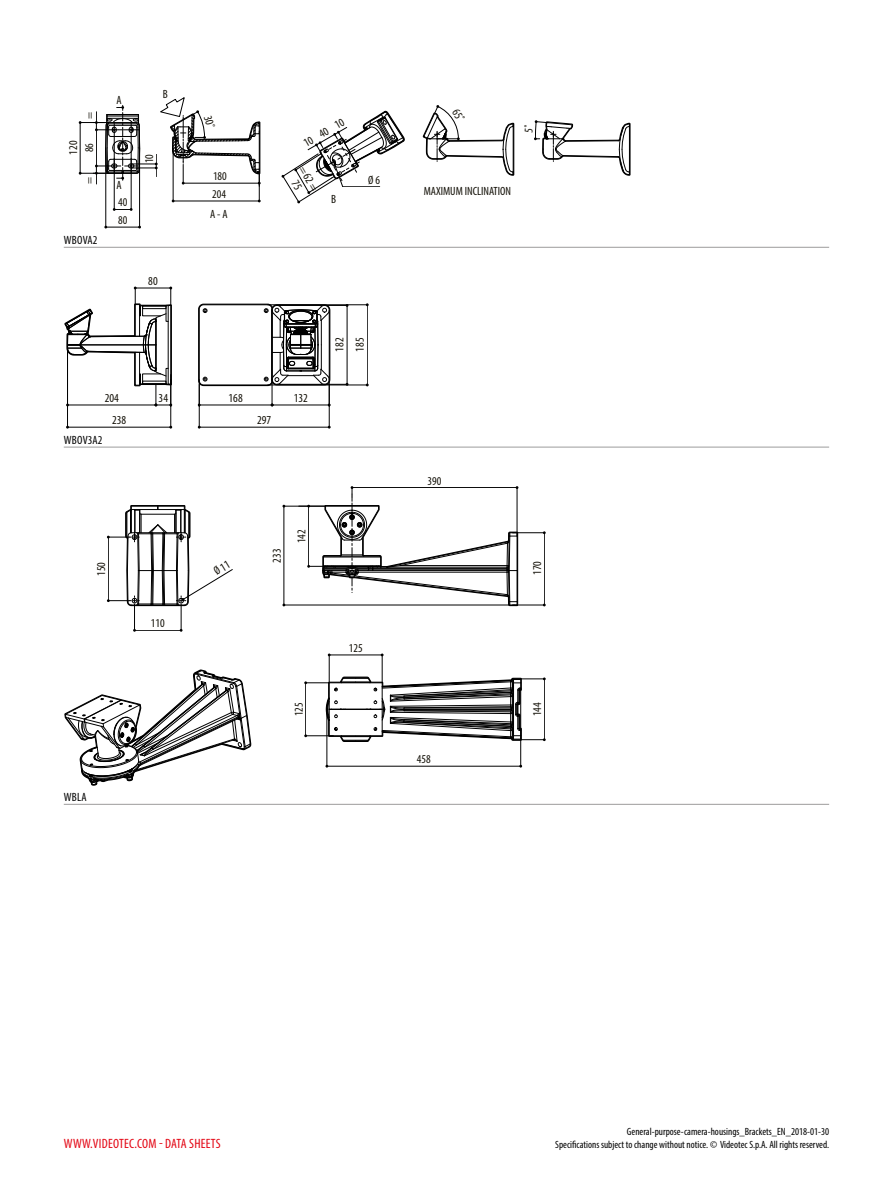
<style>
.page{position:relative;width:893px;height:1191px;background:#fff}
.page>*{position:absolute;margin:0;border:0;box-sizing:border-box;transform-origin:0 0}
.t1{font:condensed 13.5px "Myriad Pro";letter-spacing:.02em;color:#e30513}
.t2{font:condensed 12.15px/20.2px "Myriad Pro";color:#131007}
.t3{font:condensed 12px/17.9px "Myriad Pro";color:#131007}
.t4{font:condensed 12px "Myriad Pro";letter-spacing:.015em;color:#000}
.t5{font:condensed 10.5px "Myriad Pro";color:#000}
</style>
<div class="page">
<hr style="left:173px;top:148px;width:1px;height:53px;background:#000">
<hr style="left:259px;top:171px;width:1px;height:30px;background:#000">
<hr style="left:173px;top:201px;width:86px;height:1px;background:#000">
<hr style="left:106px;top:148px;width:1px;height:79px;background:#000">
<hr style="left:139px;top:148px;width:1px;height:79px;background:#000">
<hr style="left:106px;top:227px;width:34px;height:1px;background:#000">
<hr style="left:114px;top:136px;width:1px;height:73px;background:#000">
<hr style="left:131px;top:136px;width:1px;height:73px;background:#000">
<svg style="left:113px;top:208px;width:20px;height:3px"></svg>
<hr style="left:64px;top:247px;width:765px;height:1px;background:#9d9c9c">
<hr style="left:329px;top:384px;width:1px;height:43px;background:#000">
<hr style="left:199px;top:384px;width:1px;height:43px;background:#000">
<hr style="left:199px;top:427px;width:130px;height:1px;background:#000">
<svg style="left:198px;top:304px;width:150px;height:102px"></svg>
<hr style="left:268px;top:304px;width:99px;height:1px;background:#000">
<hr style="left:268px;top:385px;width:99px;height:1px;background:#000">
<hr style="left:367px;top:305px;width:1px;height:80px;background:#000">
<hr style="left:170px;top:384px;width:1px;height:43px;background:#000">
<hr style="left:67px;top:350px;width:1px;height:77px;background:#000">
<hr style="left:68px;top:427px;width:103px;height:1px;background:#000">
<svg style="left:64px;top:286px;width:108px;height:120px"></svg>
<hr style="left:64px;top:447px;width:765px;height:1px;background:#9d9c9c">
<svg style="left:65px;top:670px;width:186px;height:115px"></svg>
<hr style="left:284px;top:506px;width:42px;height:1px;background:#000">
<hr style="left:284px;top:605px;width:226px;height:1px;background:#000">
<hr style="left:284px;top:506px;width:1px;height:99px;background:#000">
<svg style="left:304px;top:653px;width:242px;height:88px"></svg>
<hr style="left:520px;top:688px;width:1px;height:78px;background:#000">
<hr style="left:327px;top:709px;width:1px;height:57px;background:#000">
<hr style="left:327px;top:766px;width:194px;height:1px;background:#000">
<svg style="left:299px;top:486px;width:247px;height:120px"></svg>
<hr style="left:64px;top:804px;width:765px;height:1px;background:#9d9c9c">
<svg style="left:423px;top:105px;width:91px;height:71px"></svg>
<svg style="left:534px;top:120px;width:97px;height:56px"></svg>
<svg style="left:282px;top:111px;width:123px;height:92px"></svg>
<svg style="left:79px;top:97px;width:182px;height:89px"></svg>
<svg style="left:107px;top:506px;width:126px;height:126px"></svg>
<p class="t3" style="left:81px;top:119px;width:9px;rotate:-90deg">=</p>
<p class="t3" style="left:64px;top:155px;width:15px;rotate:-90deg">120</p>
<p class="t3" style="left:80px;top:152px;width:11px;rotate:-90deg">86</p>
<p class="t3" style="left:80px;top:184px;width:9px;rotate:-90deg">=</p>
<p class="t4" style="left:64px;top:233px;width:35px">WBOVA2</p>
<p class="t3" style="left:116px;top:91px;width:7px">A</p>
<p class="t3" style="left:163px;top:85px;width:6px">B</p>
<p class="t3" style="left:116px;top:176px;width:7px">A</p>
<p class="t3" style="left:118px;top:193px;width:11px">40</p>
<p class="t3" style="left:118px;top:211px;width:11px">80</p>
<p class="t3" style="left:140px;top:163px;width:11px;rotate:-90deg">10</p>
<p class="t2" style="left:148px;top:271px;width:11px">80</p>
<p class="t2" style="left:112px;top:387px;width:16px;line-height:22.2px;text-indent:-7px">204<br>238</p>
<p class="t4" style="left:64px;top:432px;width:40px">WBOV3A2</p>
<p class="t2" style="left:159px;top:388px;width:11px">34</p>
<p class="t3" style="left:93px;top:576px;width:15px;rotate:-90deg">150</p>
<p class="t3" style="left:151px;top:614px;width:15px">110</p>
<p class="t4" style="left:64px;top:789px;width:24px">WBLA</p>
<p class="t3" style="left:212px;top:167px;width:16px">180<br>204</p>
<p class="t3" style="left:210px;top:205px;width:19px">A - A</p>
<p class="t3" style="left:300px;top:136px;width:29px;rotate:-30deg">10 40</p>
<p class="t3" style="left:310px;top:162px;width:29px;rotate:60deg">= 62 =</p>
<p class="t3" style="left:331px;top:190px;width:6px">B</p>
<p class="t3" style="left:368px;top:171px;width:13px">Ø 6</p>
<p class="t3" style="left:424px;top:182px;width:89px">MAXIMUM INCLINATION</p>
<p class="t2" style="left:229px;top:388px;width:16px">168</p>
<p class="t2" style="left:294px;top:388px;width:16px">132</p>
<p class="t2" style="left:257px;top:410px;width:16px">297</p>
<p class="t2" style="left:330px;top:352px;width:16px;rotate:-90deg">182<br>185</p>
<p class="t3" style="left:268px;top:562px;width:15px;rotate:-90deg">233</p>
<p class="t3" style="left:293px;top:543px;width:15px;rotate:-90deg">142</p>
<p class="t3" style="left:349px;top:639px;width:15px">125</p>
<p class="t3" style="left:428px;top:472px;width:15px">390</p>
<p class="t3" style="left:529px;top:575px;width:15px;rotate:-90deg">170</p>
<p class="t3" style="left:290px;top:716px;width:15px;rotate:-90deg">125</p>
<p class="t3" style="left:529px;top:716px;width:15px;rotate:-90deg">144</p>
<p class="t3" style="left:417px;top:750px;width:15px">458</p>
<p class="t5" style="left:627px;top:1125px;width:204px">General-purpose-camera-housings_Brackets_EN_2018-01-30</p>
<p class="t1" style="left:64px;top:1135px;width:158px">WWW.VIDEOTEC.COM - DATA SHEETS</p>
<p class="t5" style="left:555px;top:1137px;width:275px">Specifications subject to change without notice. © Videotec S.p.A. All rights reserved.</p>
</div>
